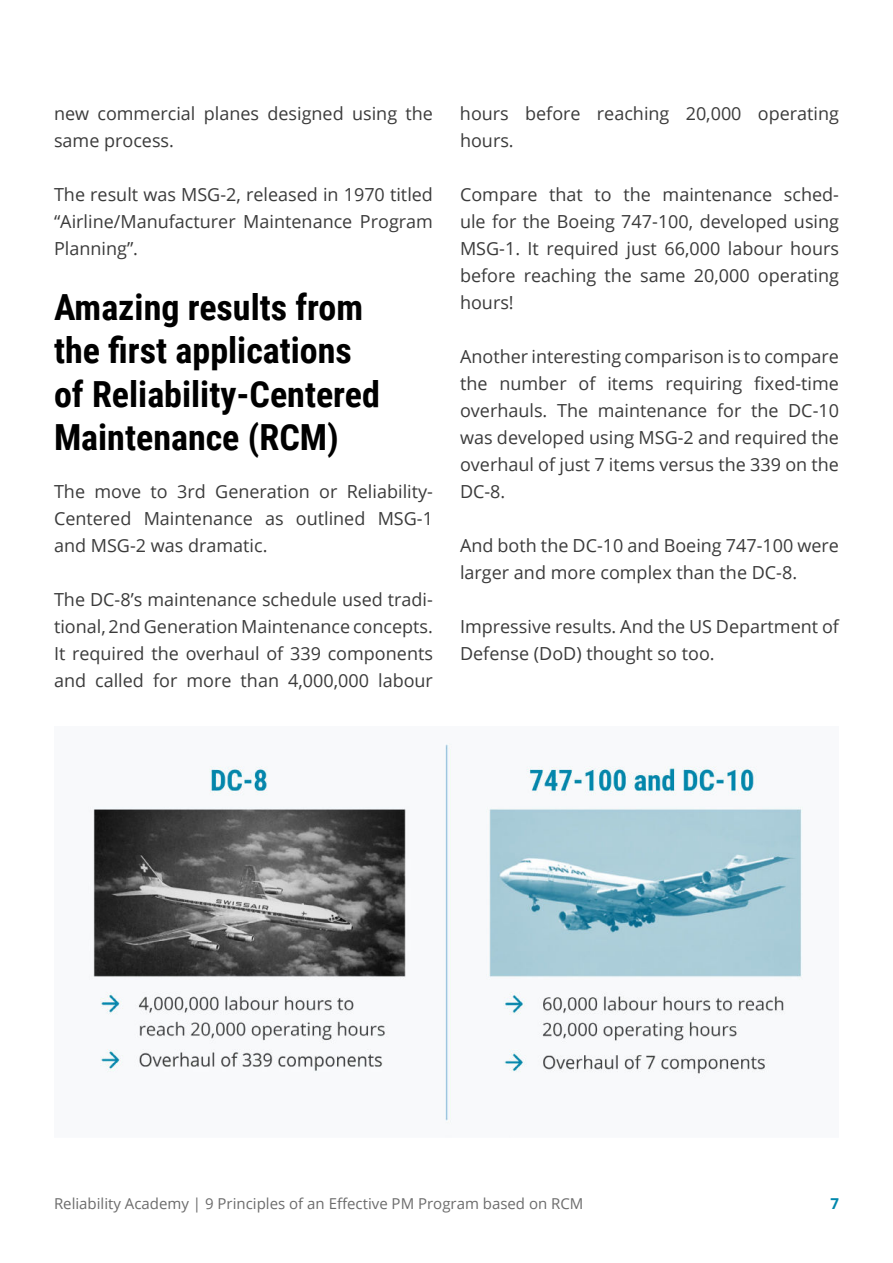
<style>
.page{position:relative;width:893px;height:1263px;background:#fff}
.page>*{position:absolute;margin:0;border:0;box-sizing:border-box;transform-origin:0 0}
.t1{font:700 36px/43.2px "Roboto Condensed";color:#000}
.t2{font:18px/27px "Open Sans";color:#3b3b3b;text-align:justify}
.t3{font:15px "Open Sans";color:#6c6c6c}
.t4{font:700 15px "Open Sans";color:#0187ac}
</style>
<div class="page">
<img style="left:90px;top:744px;width:713px;height:378px">
<p class="t2" style="left:54px;top:100px;width:380px">new commercial planes designed using the same process.</p>
<p class="t2" style="left:54px;top:183px;width:380px">The result was MSG-2, released in 1970 titled “Airline/Manufacturer Maintenance Program Planning”.</p>
<h1 class="t1" style="left:54px;top:288px;width:327px">Amazing results from the first applications of Reliability-Centered<br>Maintenance (RCM)</h1>
<p class="t2" style="left:54px;top:480px;width:380px">The move to 3rd Generation or Reliability-Centered Maintenance as outlined MSG-1 and MSG-2 was dramatic.</p>
<p class="t2" style="left:54px;top:588px;width:380px">The DC-8’s maintenance schedule used tradi&shy;tional, 2nd Generation Maintenance concepts.<br>It required the overhaul of 339 components and called for more than 4,000,000 labour</p>
<p class="t2" style="left:460px;top:100px;width:380px">hours before reaching 20,000 operating hours.</p>
<p class="t2" style="left:460px;top:181px;width:380px">Compare that to the maintenance sched&shy;ule for the Boeing 747-100, developed using MSG-1. It required just 66,000 labour hours before reaching the same 20,000 operating hours!</p>
<p class="t2" style="left:460px;top:343px;width:380px">Another interesting comparison is to compare the number of items requiring fixed-time overhauls. The maintenance for the DC-10 was developed using MSG-2 and required the overhaul of just 7 items versus the 339 on the DC-8.</p>
<p class="t2" style="left:460px;top:534px;width:380px">And both the DC-10 and Boeing 747-100 were larger and more complex than the DC-8.</p>
<p class="t2" style="left:460px;top:613px;width:380px">Impressive results. And the US Department of<br>Defense (DoD) thought so too.</p>
<p class="t3" style="left:54px;top:1193px;width:531px">Reliability Academy | 9 Principles of an Effective PM Program based on RCM</p>
<p class="t4" style="left:830px;top:1197px;width:10px">7</p>
</div>
